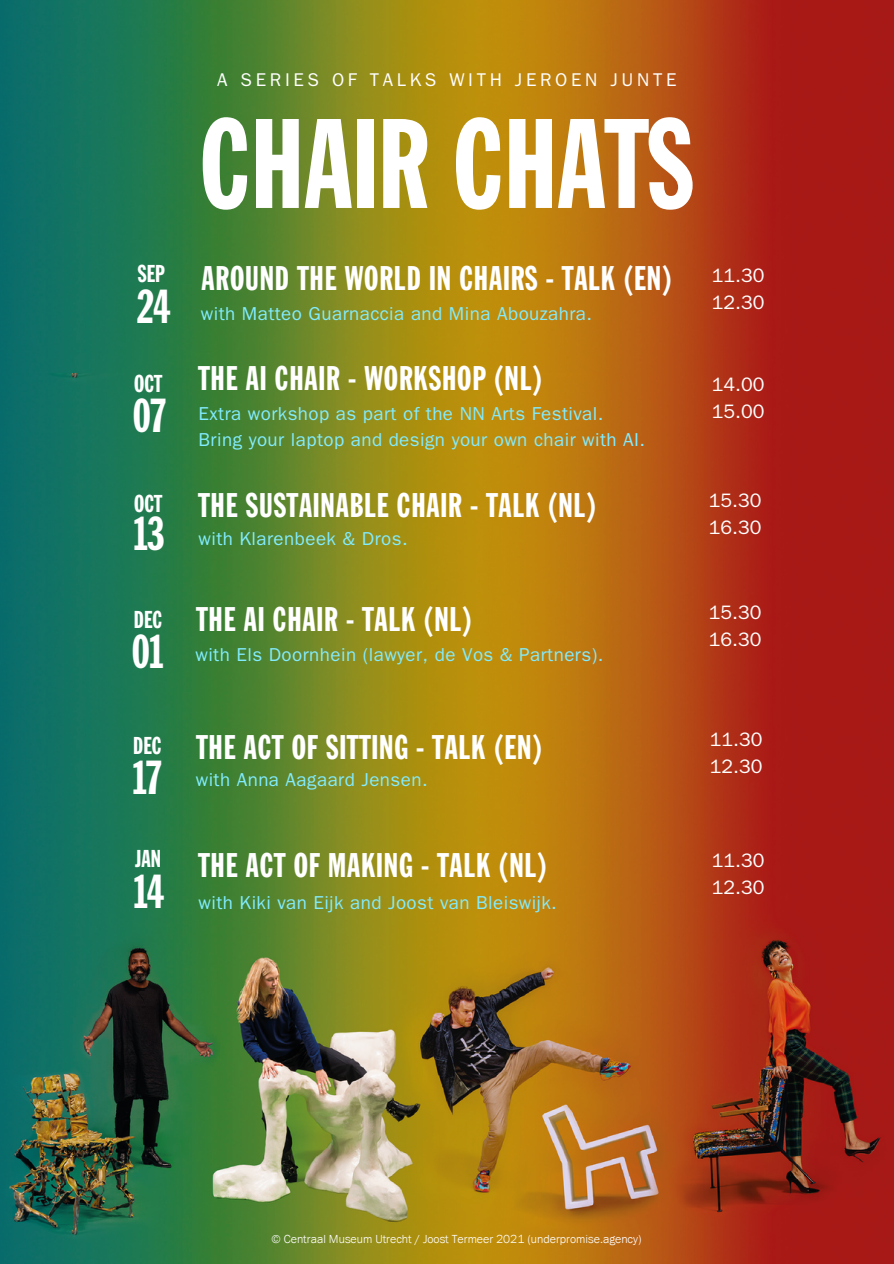
<style>
.page{position:relative;width:894px;height:1264px;background:#fff}
.page>*{position:absolute;margin:0;border:0;box-sizing:border-box;transform-origin:0 0}
.t1{font:124.95px "Franklin Gothic Std Extra Cond";color:#fff}
.t2{font:46.8px "Franklin Gothic Std Extra Cond";color:#fff}
.t3{font:33.6px "Franklin Gothic Std Extra Cond";letter-spacing:.025em;color:#fff}
.t4{font:24px "Franklin Gothic Std Extra Cond";color:#fff}
.t5{font:19.5px "ITC Franklin Gothic Std";color:#fff}
.t6{font:18.75px "ITC Franklin Gothic Std";letter-spacing:.025em;color:#82ecff}
.t7{font:18.45px "ITC Franklin Gothic Std";letter-spacing:.2em;color:#fff}
.t8{font:300 12px "Franklin Gothic URW";color:#fff}
</style>
<div class="page">
<img style="left:0;top:0;width:893px;height:1263px">
<p class="t4" style="left:138px;top:264px;width:28px">SEP</p>
<p class="t2" style="left:137px;top:288px;width:34px">24</p>
<p class="t4" style="left:134px;top:373px;width:29px">OCT</p>
<p class="t2" style="left:133px;top:397px;width:34px">07</p>
<p class="t4" style="left:134px;top:493px;width:29px">OCT</p>
<p class="t2" style="left:134px;top:514px;width:31px">13</p>
<p class="t4" style="left:134px;top:610px;width:30px">DEC</p>
<p class="t2" style="left:132px;top:633px;width:33px">01</p>
<p class="t4" style="left:133px;top:735px;width:30px">DEC</p>
<p class="t2" style="left:133px;top:759px;width:29px">17</p>
<p class="t4" style="left:135px;top:849px;width:27px">JAN</p>
<p class="t2" style="left:134px;top:872px;width:31px">14</p>
<p class="t7" style="left:217px;top:74px;width:460px">A SERIES OF TALKS WITH JEROEN JUNTE</p>
<p class="t1" style="left:200px;top:113px;width:495px">CHAIR CHATS</p>
<p class="t3" style="left:201px;top:264px;width:472px">AROUND THE WORLD IN CHAIRS - TALK (EN)</p>
<p class="t6" style="left:201px;top:307px;width:392px">with Matteo Guarnaccia and Mina Abouzahra.</p>
<p class="t3" style="left:198px;top:365px;width:345px">THE AI CHAIR - WORKSHOP (NL)</p>
<p class="t6" style="left:198px;top:407px;width:406px">Extra workshop as part of the NN Arts Festival.</p>
<p class="t6" style="left:198px;top:433px;width:448px">Bring your laptop and design your own chair with AI.</p>
<p class="t3" style="left:198px;top:491px;width:399px">THE SUSTAINABLE CHAIR - TALK (NL)</p>
<p class="t6" style="left:198px;top:531px;width:210px">with Klarenbeek &amp; Dros.</p>
<p class="t5" style="left:711px;top:268px;width:54px">11.30</p>
<p class="t5" style="left:711px;top:295px;width:54px">12.30</p>
<p class="t5" style="left:711px;top:377px;width:54px">14.00</p>
<p class="t5" style="left:711px;top:404px;width:54px">15.00</p>
<p class="t5" style="left:708px;top:493px;width:54px">15.30</p>
<p class="t5" style="left:708px;top:520px;width:54px">16.30</p>
<p class="t3" style="left:196px;top:605px;width:277px">THE AI CHAIR - TALK (NL)</p>
<p class="t6" style="left:195px;top:647px;width:409px">with Els Doornhein (lawyer, de Vos &amp; Partners).</p>
<p class="t5" style="left:708px;top:605px;width:54px">15.30</p>
<p class="t5" style="left:708px;top:632px;width:54px">16.30</p>
<p class="t3" style="left:196px;top:733px;width:347px">THE ACT OF SITTING - TALK (EN)</p>
<p class="t6" style="left:196px;top:773px;width:233px">with Anna Aagaard Jensen.</p>
<p class="t3" style="left:198px;top:851px;width:350px">THE ACT OF MAKING - TALK (NL)</p>
<p class="t6" style="left:198px;top:896px;width:360px">with Kiki van Eijk and Joost van Bleiswijk.</p>
<p class="t5" style="left:709px;top:732px;width:54px">11.30</p>
<p class="t5" style="left:709px;top:759px;width:54px">12.30</p>
<p class="t5" style="left:711px;top:853px;width:54px">11.30</p>
<p class="t5" style="left:711px;top:880px;width:54px">12.30</p>
<p class="t8" style="left:271px;top:1230px;width:371px">© Centraal Museum Utrecht / Joost Termeer 2021 (underpromise.agency)</p>
</div>
